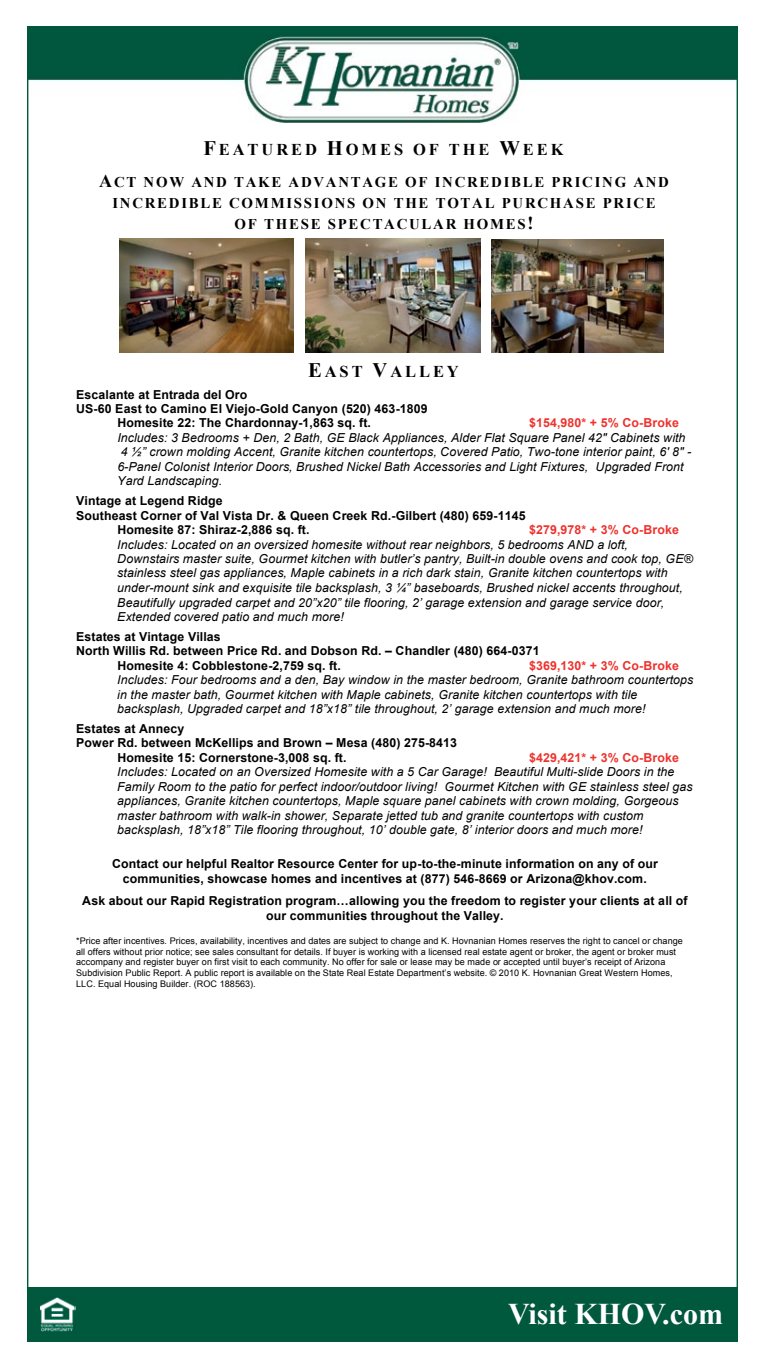
<style>
.page{position:relative;width:765px;height:1369px;background:#fff}
.page>*{position:absolute;margin:0;border:0;box-sizing:border-box;transform-origin:0 0}
.t1{font:700 30px "Times New Roman";color:#fff}
.t2{font:700 16.5px "Times New Roman";letter-spacing:.18em;color:#000}
.t3{font:700 14.88px/21px "Times New Roman";letter-spacing:.12em;color:#000;text-align:center}
.t4{font:italic 12.38px/14.5px "Arial";letter-spacing:.01em;color:#000}
.t5{font:700 12.38px/14.5px "Arial";letter-spacing:.01em;color:#000;text-align:center}
.t6{font:700 12.38px "Arial";letter-spacing:.01em;color:#ee322d}
.t7{font:9px/10.5px "Arial";letter-spacing:.005em;color:#000}
.s1{font-size:20.62px}
.s2{font-size:18.12px}
</style>
<div class="page">
<img style="left:29px;top:28px;width:707px;height:95px">
<div style="left:27px;top:1286px;width:711px;height:55px;background:#00583d"></div>
<img style="left:40px;top:1297px;width:35px;height:35px">
<img style="left:119px;top:238px;width:175px;height:114px">
<img style="left:305px;top:238px;width:176px;height:114px">
<img style="left:492px;top:239px;width:172px;height:113px">
<h2 class="t2" style="left:203px;top:138px;width:362px"><span class="s1">F</span>EATURED <span class="s1">H</span>OMES OF THE <span class="s1">W</span>EEK</h2>
<p class="t3" style="left:99px;top:171px;width:571px"><span class="s2">A</span>CT NOW AND TAKE ADVANTAGE OF INCREDIBLE PRICING AND<br>INCREDIBLE COMMISSIONS ON THE TOTAL PURCHASE PRICE<br>OF THESE SPECTACULAR HOMES<span class="s2">!</span></p>
<h2 class="t2" style="left:308px;top:360px;width:152px"><span class="s1">E</span>AST <span class="s1">V</span>ALLEY</h2>
<p class="t5" style="left:76px;top:387px;width:173px">Escalante at Entrada del Oro</p>
<p class="t5" style="left:76px;top:401px;width:353px">US-60 East to Camino El Viejo-Gold Canyon (520) 463-1809</p>
<p class="t5" style="left:117px;top:416px;width:255px">Homesite 22: The Chardonnay-1,863 sq. ft.</p>
<p class="t6" style="left:529px;top:415px;width:151px">$154,980* + 5% Co-Broke</p>
<p class="t4" style="left:117px;top:430px;width:575px">Includes: 3 Bedrooms + Den, 2 Bath, GE Black Appliances, Alder Flat Square Panel 42" Cabinets with 4 ½” crown molding Accent, Granite kitchen countertops, Covered Patio, Two-tone interior paint, 6' 8" - 6-Panel Colonist Interior Doors, Brushed Nickel Bath Accessories and Light Fixtures, Upgraded Front Yard Landscaping.</p>
<p class="t5" style="left:76px;top:494px;width:148px">Vintage at Legend Ridge</p>
<p class="t5" style="left:76px;top:508px;width:451px">Southeast Corner of Val Vista Dr. &amp; Queen Creek Rd.-Gilbert (480) 659-1145</p>
<p class="t5" style="left:117px;top:522px;width:194px">Homesite 87: Shiraz-2,886 sq. ft.</p>
<p class="t6" style="left:529px;top:521px;width:151px">$279,978* + 3% Co-Broke</p>
<p class="t4" style="left:117px;top:537px;width:577px">Includes: Located on an oversized homesite without rear neighbors, 5 bedrooms AND a loft, Downstairs master suite, Gourmet kitchen with butler’s pantry, Built-in double ovens and cook top, GE® stainless steel gas appliances, Maple cabinets in a rich dark stain, Granite kitchen countertops with under-mount sink and exquisite tile backsplash, 3 ¼” baseboards, Brushed nickel accents throughout, Beautifully upgraded carpet and 20”x20” tile flooring, 2’ garage extension and garage service door, Extended covered patio and much more!</p>
<p class="t5" style="left:76px;top:629px;width:146px">Estates at Vintage Villas</p>
<p class="t5" style="left:76px;top:643px;width:465px">North Willis Rd. between Price Rd. and Dobson Rd. – Chandler (480) 664-0371</p>
<p class="t5" style="left:117px;top:658px;width:225px">Homesite 4: Cobblestone-2,759 sq. ft.</p>
<p class="t6" style="left:529px;top:657px;width:151px">$369,130* + 3% Co-Broke</p>
<p class="t4" style="left:117px;top:672px;width:578px">Includes: Four bedrooms and a den, Bay window in the master bedroom, Granite bathroom countertops in the master bath, Gourmet kitchen with Maple cabinets, Granite kitchen countertops with tile backsplash, Upgraded carpet and 18”x18” tile throughout, 2’ garage extension and much more!</p>
<p class="t5" style="left:76px;top:721px;width:110px">Estates at Annecy</p>
<p class="t5" style="left:76px;top:735px;width:382px">Power Rd. between McKellips and Brown – Mesa (480) 275-8413</p>
<p class="t5" style="left:117px;top:750px;width:231px">Homesite 15: Cornerstone-3,008 sq. ft.</p>
<p class="t6" style="left:529px;top:749px;width:151px">$429,421* + 3% Co-Broke</p>
<p class="t4" style="left:117px;top:764px;width:577px">Includes: Located on an Oversized Homesite with a 5 Car Garage! Beautiful Multi-slide Doors in the Family Room to the patio for perfect indoor/outdoor living! Gourmet Kitchen with GE stainless steel gas appliances, Granite kitchen countertops, Maple square panel cabinets with crown molding, Gorgeous master bathroom with walk-in shower, Separate jetted tub and granite countertops with custom backsplash, 18”x18” Tile flooring throughout, 10’ double gate, 8’ interior doors and much more!</p>
<p class="t5" style="left:112px;top:857px;width:548px">Contact our helpful Realtor Resource Center for up-to-the-minute information on any of our communities, showcase homes and incentives at (877) 546-8669 or Arizona@khov.com.</p>
<p class="t5" style="left:82px;top:893px;width:607px">Ask about our Rapid Registration program…allowing you the freedom to register your clients at all of our communities throughout the Valley.</p>
<p class="t7" style="left:76px;top:935px;width:608px">*Price after incentives. Prices, availability, incentives and dates are subject to change and K. Hovnanian Homes reserves the right to cancel or change all offers without prior notice; see sales consultant for details. If buyer is working with a licensed real estate agent or broker, the agent or broker must accompany and register buyer on first visit to each community. No offer for sale or lease may be made or accepted until buyer’s receipt of Arizona Subdivision Public Report. A public report is available on the State Real Estate Department’s website. © 2010 K. Hovnanian Great Western Homes, LLC. Equal Housing Builder. (ROC 188563).</p>
<h1 class="t1" style="left:508px;top:1292px;width:216px">Visit KHOV.com</h1>
</div>
